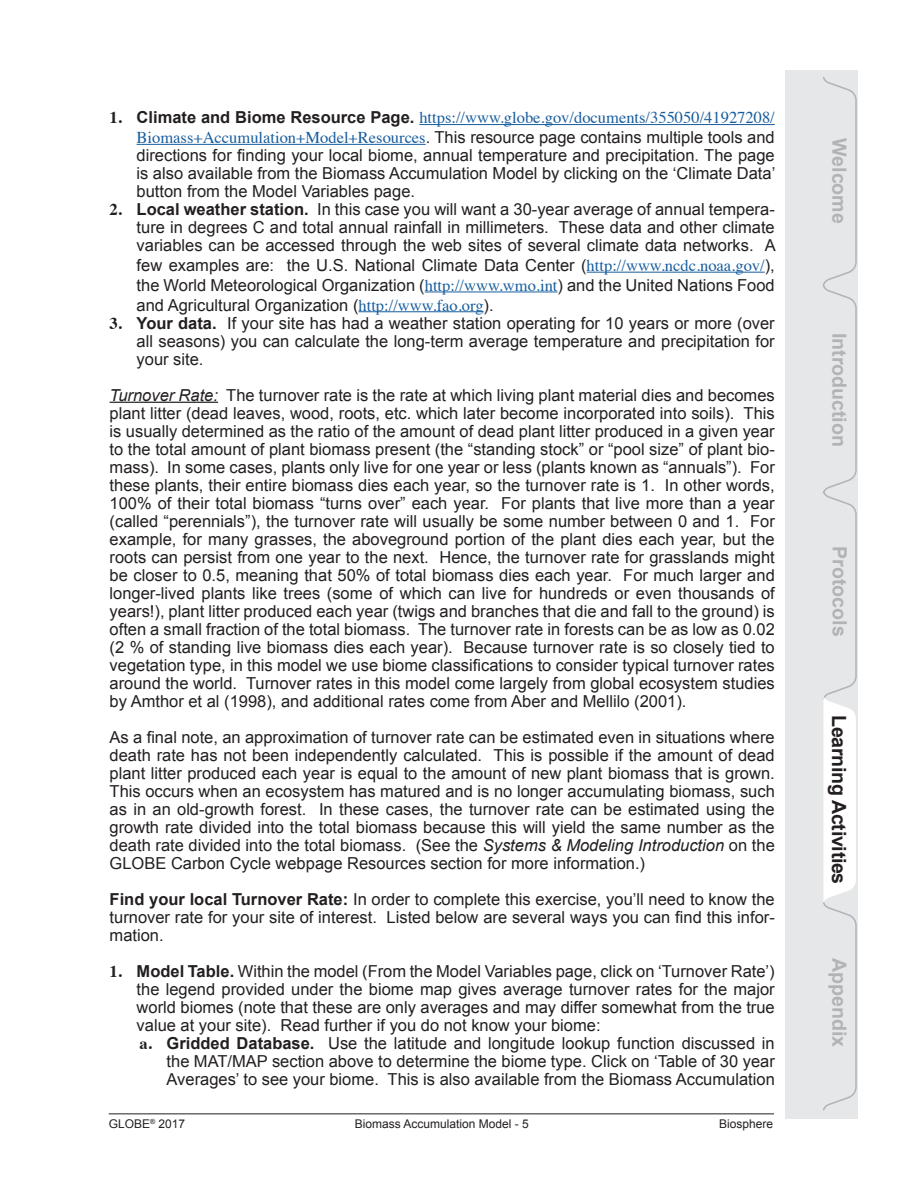
<style>
.page{position:relative;width:918px;height:1188px;background:#fff}
.page>*{position:absolute;margin:0;border:0;box-sizing:border-box;transform-origin:0 0}
.t1{font:700 19.65px "Arial";color:#b2b3b7}
.t2{font:700 19.65px "Arial";letter-spacing:-.015em;color:#231f20}
.t3{font:16.5px/18px "Arial";color:#231f20;text-align:justify}
.t4{font:16.5px/19.8px "Times";color:#175d9e;text-align:right}
.t5{font:12px "Arial";color:#231f20}
.s1{font-weight:700;color:#231f20}
.s2{font-family:"Arial";font-weight:700;color:#231f20}
.s3{font-family:"Arial";color:#231f20}
.s4{font-family:"Times";font-weight:700}
.s5{font-weight:700}
.s6{font-family:"Times";color:#175d9e}
.s7{font-style:italic}
</style>
<div class="page">
<hr style="left:109px;top:1113px;width:665px;height:1px;background:#231f20">
<div style="left:785px;top:70px;width:73px;height:1049px;background:#e6e7e9"></div>
<svg style="left:823px;top:77px;width:34px;height:1034px"></svg>
<hr style="left:419px;top:124px;width:356px;height:1px;background:#175d9e">
<hr style="left:137px;top:144px;width:289px;height:1px;background:#175d9e">
<hr style="left:587px;top:272px;width:178px;height:1px;background:#175d9e">
<hr style="left:425px;top:292px;width:133px;height:1px;background:#175d9e">
<hr style="left:359px;top:311px;width:125px;height:1px;background:#175d9e">
<hr style="left:110px;top:402px;width:108px;height:1px;background:#231f20">
<p class="t4" style="left:110px;top:106px;width:667px"><span class="s1">1.</span> <span class="s2">Climate and Biome Resource Page.</span> https://www.globe.gov/documents/355050/41927208/<br>Biomass+Accumulation+Model+Resources<span class="s3">. This resource page contains multiple tools and</span></p>
<p class="t3" style="left:137px;top:146px;width:640px">directions for finding your local biome, annual temperature and precipitation. The page is also available from the Biomass Accumulation Model by clicking on the ‘Climate Data’ button from the Model Variables page.</p>
<p class="t3" style="left:137px;top:200px;width:641px;text-indent:-27px"><span class="s4">2.</span> <span class="s5">Local weather station.</span> In this case you will want a 30-year average of annual tempera&shy;ture in degrees C and total annual rainfall in millimeters. These data and other climate variables can be accessed through the web sites of several climate data networks. A</p>
<p class="t3" style="left:137px;top:255px;width:640px;line-height:19.8px">few examples are: the U.S. National Climate Data Center (<span class="s6">http://www.ncdc.noaa.gov/</span>), the World Meteorological Organization (<span class="s6">http://www.wmo.int</span>) and the United Nations Food and Agricultural Organization (<span class="s6">http://www.fao.org</span>).</p>
<p class="t3" style="left:137px;top:314px;width:640px;text-indent:-27px"><span class="s4">3.</span> <span class="s5">Your data.</span> If your site has had a weather station operating for 10 years or more (over all seasons) you can calculate the long-term average temperature and precipitation for your site.</p>
<p class="t3" style="left:110px;top:386px;width:667px"><span class="s7">Turnover Rate:</span> The turnover rate is the rate at which living plant material dies and becomes plant litter (dead leaves, wood, roots, etc. which later become incorporated into soils). This is usually determined as the ratio of the amount of dead plant litter produced in a given year to the total amount of plant biomass present (the “standing stock” or “pool size” of plant bio&shy;mass). In some cases, plants only live for one year or less (plants known as “annuals”). For these plants, their entire biomass dies each year, so the turnover rate is 1. In other words, 100% of their total biomass “turns over” each year. For plants that live more than a year (called “perennials”), the turnover rate will usually be some number between 0 and 1. For example, for many grasses, the aboveground portion of the plant dies each year, but the roots can persist from one year to the next. Hence, the turnover rate for grasslands might be closer to 0.5, meaning that 50% of total biomass dies each year. For much larger and longer-lived plants like trees (some of which can live for hundreds or even thousands of years!), plant litter produced each year (twigs and branches that die and fall to the ground) is often a small fraction of the total biomass. The turnover rate in forests can be as low as 0.02 (2 % of standing live biomass dies each year). Because turnover rate is so closely tied to vegetation type, in this model we use biome classifications to consider typical turnover rates around the world. Turnover rates in this model come largely from global ecosystem studies by Amthor et al (1998), and additional rates come from Aber and Mellilo (2001).</p>
<p class="t3" style="left:110px;top:728px;width:667px">As a final note, an approximation of turnover rate can be estimated even in situations where death rate has not been independently calculated. This is possible if the amount of dead plant litter produced each year is equal to the amount of new plant biomass that is grown.<br>This occurs when an ecosystem has matured and is no longer accumulating biomass, such as in an old-growth forest. In these cases, the turnover rate can be estimated using the growth rate divided into the total biomass because this will yield the same number as the death rate divided into the total biomass. (See the <span class="s7">Systems &amp; Modeling Introduction</span> on the GLOBE Carbon Cycle webpage Resources section for more information.)</p>
<p class="t3" style="left:110px;top:890px;width:667px"><span class="s5">Find your local Turnover Rate:</span> In order to complete this exercise, you’ll need to know the turnover rate for your site of interest. Listed below are several ways you can find this infor&shy;mation.</p>
<p class="t3" style="left:137px;top:962px;width:640px;text-indent:-27px"><span class="s4">1.</span> <span class="s5">Model Table.</span> Within the model (From the Model Variables page, click on ‘Turnover Rate’) the legend provided under the biome map gives average turnover rates for the major world biomes (note that these are only averages and may differ somewhat from the true value at your site). Read further if you do not know your biome:</p>
<p class="t3" style="left:167px;top:1034px;width:610px;text-indent:-27px"><span class="s4">a.</span> <span class="s5">Gridded Database.</span> Use the latitude and longitude lookup function discussed in the MAT/MAP section above to determine the biome type. Click on ‘Table of 30 year Averages’ to see your biome. This is also available from the Biomass Accumulation</p>
<p class="t5" style="left:109px;top:1116px;width:78px">GLOBE<sup>®</sup> 2017</p>
<p class="t5" style="left:355px;top:1116px;width:176px">Biomass Accumulation Model - 5</p>
<p class="t5" style="left:719px;top:1116px;width:56px">Biosphere</p>
<p class="t1" style="left:852px;top:138px;width:87px;rotate:90deg">Welcome</p>
<p class="t1" style="left:852px;top:333px;width:116px;rotate:90deg">Introduction</p>
<p class="t1" style="left:853px;top:546px;width:92px;rotate:90deg">Protocols</p>
<p class="t2" style="left:852px;top:715px;width:171px;rotate:90deg">Learning Activities</p>
<p class="t1" style="left:853px;top:958px;width:91px;rotate:90deg">Appendix</p>
</div>
